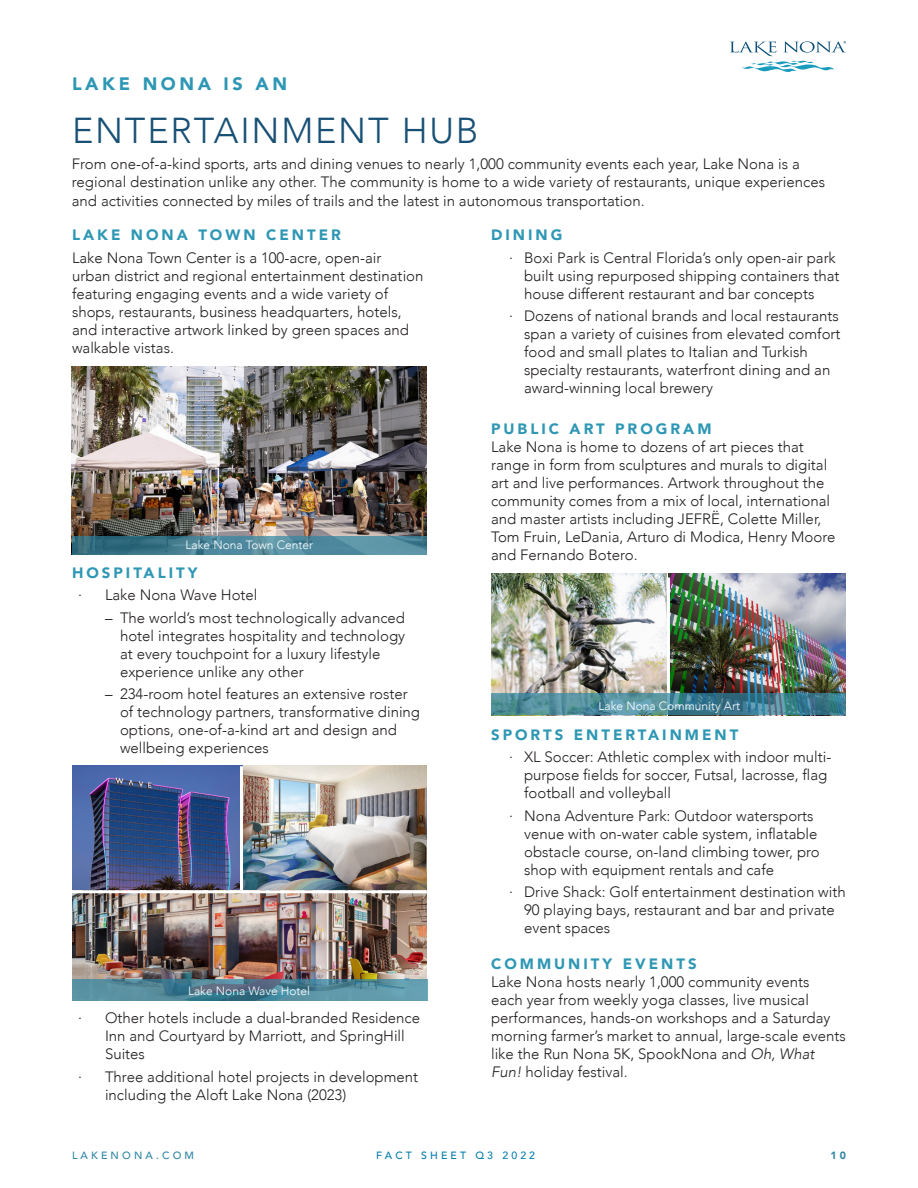
<style>
.page{position:relative;width:918px;height:1188px;background:#fff}
.page>*{position:absolute;margin:0;border:0;box-sizing:border-box;transform-origin:0 0}
.t1{font:300 36px "Avenir";letter-spacing:.05em;color:#185075}
.t2{font:900 18px "Avenir";letter-spacing:.2em;color:#2e97b4}
.t3{font:300 15px/18px "Avenir";color:#231f20}
.t4{font:900 15px "Avenir";letter-spacing:.2em;color:#2e97b4}
.t5{font:300 12px "Avenir";color:#fff}
.t6{font:500 10.5px "Avenir";letter-spacing:.3em;color:#067eaa}
.t7{font:500 10.5px "Avenir";letter-spacing:.3em;color:#3087a4}
.t8{font:900 10.5px "Avenir";color:#3087a4}
.s1{font-style:italic}
</style>
<div class="page">
<svg style="left:730px;top:41px;width:116px;height:31px"></svg>
<img style="left:72px;top:367px;width:355px;height:169px">
<svg style="left:72px;top:536px;width:355px;height:19px;background:#498396"></svg>
<img style="left:72px;top:766px;width:355px;height:213px">
<img style="left:491px;top:573px;width:355px;height:120px">
<hr style="left:667px;top:578px;width:3px;height:131px;background:#fff">
<svg style="left:491px;top:693px;width:355px;height:22px;background:#488696"></svg>
<hr style="left:240px;top:766px;width:3px;height:125px;background:#fff">
<hr style="left:72px;top:890px;width:355px;height:3px;background:#fff">
<svg style="left:72px;top:979px;width:355px;height:22px;background:#52879a"></svg>
<p class="t2" style="left:72px;top:68px;width:217px">LAKE NONA IS AN</p>
<p class="t1" style="left:72px;top:109px;width:408px">ENTERTAINMENT HUB</p>
<p class="t3" style="left:72px;top:154px;width:755px">From one-of-a-kind sports, arts and dining venues to nearly 1,000 community events each year, Lake Nona is a regional destination unlike any other. The community is home to a wide variety of restaurants, unique experiences</p>
<p class="t3" style="left:72px;top:192px;width:574px">and activities connected by miles of trails and the latest in autonomous transportation.</p>
<p class="t4" style="left:491px;top:222px;width:73px">DINING</p>
<p class="t3" style="left:524px;top:249px;width:317px;text-indent:-15px">∙ Boxi Park is Central Florida’s only open-air park built using repurposed shipping containers that house different restaurant and bar concepts</p>
<p class="t3" style="left:524px;top:307px;width:318px;text-indent:-15px">∙ Dozens of national brands and local restaurants span a variety of cuisines from elevated comfort food and small plates to Italian and Turkish specialty restaurants, waterfront dining and an award-winning local brewery</p>
<p class="t4" style="left:491px;top:416px;width:222px">PUBLIC ART PROGRAM</p>
<p class="t3" style="left:491px;top:438px;width:346px">Lake Nona is home to dozens of art pieces that range in form from sculptures and murals to digital art and live performances. Artwork throughout the community comes from a mix of local, international and master artists including JEFRË, Colette Miller, Tom Fruin, LeDania, Arturo di Modica, Henry Moore and Fernando Botero.</p>
<p class="t4" style="left:72px;top:222px;width:270px">LAKE NONA TOWN CENTER</p>
<p class="t3" style="left:72px;top:249px;width:353px">Lake Nona Town Center is a 100-acre, open-air urban district and regional entertainment destination featuring engaging events and a wide variety of shops, restaurants, business headquarters, hotels, and interactive artwork linked by green spaces and walkable vistas.</p>
<p class="t5" style="left:186px;top:538px;width:129px">Lake Nona Town Center</p>
<p class="t4" style="left:72px;top:560px;width:127px">HOSPITALITY</p>
<p class="t3" style="left:78px;top:586px;width:5px">∙</p>
<p class="t3" style="left:105px;top:586px;width:154px">Lake Nona Wave Hotel</p>
<p class="t3" style="left:120px;top:609px;width:287px;text-indent:-15px">– The world’s most technologically advanced hotel integrates hospitality and technology at every touchpoint for a luxury lifestyle experience unlike any other</p>
<p class="t3" style="left:120px;top:685px;width:302px;text-indent:-15px">– 234-room hotel features an extensive roster of technology partners, transformative dining options, one-of-a-kind art and design and wellbeing experiences</p>
<p class="t5" style="left:188px;top:984px;width:124px">Lake Nona Wave Hotel</p>
<p class="t3" style="left:78px;top:1009px;width:5px">∙</p>
<p class="t3" style="left:105px;top:1009px;width:317px">Other hotels include a dual-branded Residence<br>Inn and Courtyard by Marriott, and SpringHill<br>Suites</p>
<p class="t3" style="left:78px;top:1068px;width:5px">∙</p>
<p class="t3" style="left:105px;top:1068px;width:315px">Three additional hotel projects in development including the Aloft Lake Nona (2023)</p>
<p class="t5" style="left:599px;top:699px;width:143px">Lake Nona Community Art</p>
<p class="t4" style="left:491px;top:722px;width:249px">SPORTS ENTERTAINMENT</p>
<p class="t3" style="left:524px;top:748px;width:309px;text-indent:-15px">∙ XL Soccer: Athletic complex with indoor multi&shy;purpose fields for soccer, Futsal, lacrosse, flag football and volleyball</p>
<p class="t3" style="left:524px;top:807px;width:297px;text-indent:-15px">∙ Nona Adventure Park: Outdoor watersports venue with on-water cable system, inflatable obstacle course, on-land climbing tower, pro shop with equipment rentals and cafe</p>
<p class="t3" style="left:524px;top:883px;width:323px;text-indent:-15px">∙ Drive Shack: Golf entertainment destination with<br>90 playing bays, restaurant and bar and private event spaces</p>
<p class="t4" style="left:491px;top:951px;width:207px">COMMUNITY EVENTS</p>
<p class="t3" style="left:491px;top:973px;width:356px">Lake Nona hosts nearly 1,000 community events<br>each year from weekly yoga classes, live musical performances, hands-on workshops and a Saturday morning farmer’s market to annual, large-scale events like the Run Nona 5K, SpookNona and <span class="s1">Oh, What Fun!</span> holiday festival.</p>
<p class="t7" style="left:72px;top:1146px;width:124px">LAKENONA.COM</p>
<p class="t6" style="left:376px;top:1146px;width:160px">FACT SHEET Q3 2022</p>
<p class="t8" style="left:830px;top:1147px;width:17px">1 0</p>
</div>
